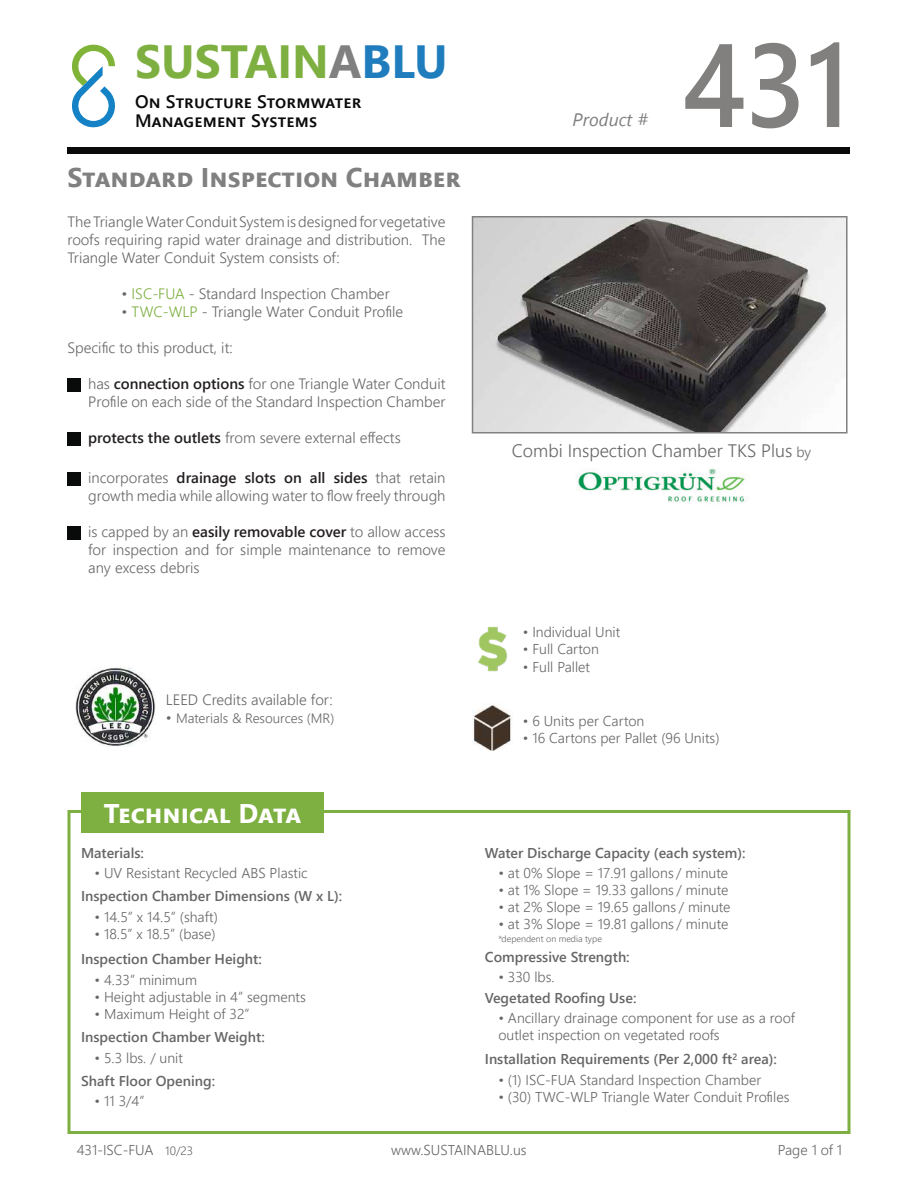
<style>
.page{position:relative;width:918px;height:1188px;background:#fff}
.page>*{position:absolute;margin:0;border:0;box-sizing:border-box;transform-origin:0 0}
.t1{font:600 118.2px "Segoe UI";color:#81807f;scale:.93 1}
.t2{font:700 46.5px "Segoe UI";color:#7eaf41}
.t3{font:700 27px "Segoe UI";letter-spacing:.02em;color:#808080}
.t4{font:700 27px "Segoe UI";letter-spacing:.005em;color:#fff}
.t5{font:600 18px/19.5px "Segoe UI";letter-spacing:.01em;color:#0a0a0a}
.t6{font:300 18px "Segoe UI";color:#666}
.t7{font:italic 18px "Segoe UI";color:#81807f}
.t8{font:300 15px/18px "Segoe UI";color:#666;text-align:justify}
.t9{font:300 14.25px "Segoe UI";color:#666}
.t10{font:600 14.25px "Segoe UI";color:#666}
.t11{font:300 13.5px "Segoe UI";color:#666}
.t12{font:300 9px "Segoe UI";color:#666}
.s1{color:#808080}
.s2{color:#207dbd}
.s3{color:#7eaf41}
.s4{font-weight:600;color:#231f20}
.s5{font-size:14.25px}
.s6{font-size:15px}
.s7{font-size:12px}
</style>
<div class="page">
<div style="left:68px;top:810px;width:782px;height:324px;border:3px solid #7eaf41"></div>
<div style="left:81px;top:793px;width:243px;height:40px;background:#7eaf41"></div>
<img style="left:475px;top:219px;width:370px;height:212px">
<div style="left:472px;top:216px;width:376px;height:218px;border:2px solid #808080"></div>
<div style="left:68px;top:378px;width:13px;height:14px;background:#090b0a"></div>
<div style="left:68px;top:472px;width:13px;height:14px;background:#090b0a"></div>
<div style="left:68px;top:526px;width:13px;height:14px;background:#090b0a"></div>
<div style="left:68px;top:432px;width:13px;height:14px;background:#090b0a"></div>
<img style="left:75px;top:667px;width:80px;height:80px">
<img style="left:473px;top:705px;width:39px;height:46px">
<img style="left:478px;top:626px;width:29px;height:46px">
<svg style="left:72px;top:44px;width:43px;height:84px"></svg>
<div style="left:68px;top:147px;width:782px;height:7px;background:#0a0a0a"></div>
<img style="left:576px;top:468px;width:173px;height:34px">
<h2 class="t2" style="left:135px;top:18px;width:314px">SUSTAIN<span class="s1">A</span><span class="s2">BLU</span></h2>
<p class="t5" style="left:135px;top:90px;width:225px">On Structure Stormwater<br>Management Systems</p>
<h3 class="t3" style="left:68px;top:152px;width:390px">Standard Inspection Chamber</h3>
<p class="t8" style="left:68px;top:211px;width:380px">The Triangle Water Conduit System is designed for vegetative roofs requiring rapid water drainage and distribution. The Triangle Water Conduit System consists of:</p>
<p class="t8" style="left:122px;top:283px;width:270px">• <span class="s3">ISC-FUA</span> - Standard Inspection Chamber</p>
<p class="t8" style="left:122px;top:301px;width:283px">• <span class="s3">TWC-WLP</span> - Triangle Water Conduit Profile</p>
<p class="t8" style="left:68px;top:337px;width:167px">Specific to this product, it:</p>
<p class="t8" style="left:88px;top:373px;width:359px">has <span class="s4">connection options</span> for one Triangle Water Conduit<br>Profile on each side of the Standard Inspection Chamber</p>
<p class="t8" style="left:88px;top:427px;width:314px"><span class="s4">protects the outlets</span> from severe external effects</p>
<p class="t8" style="left:88px;top:468px;width:359px">incorporates <span class="s4">drainage slots on all sides</span> that retain growth media while allowing water to flow freely through</p>
<p class="t8" style="left:88px;top:522px;width:359px">is capped by an <span class="s4">easily removable cover</span> to allow access for inspection and for simple maintenance to remove any excess debris</p>
<p class="t7" style="left:573px;top:103px;width:77px">Product #</p>
<h1 class="t1" style="left:683px;top:-26px;width:182px">431</h1>
<p class="t6" style="left:512px;top:434px;width:301px">Combi Inspection Chamber TKS Plus <span class="s5">by</span></p>
<p class="t9" style="left:523px;top:619px;width:99px">• Individual Unit</p>
<p class="t9" style="left:523px;top:636px;width:78px">• Full Carton</p>
<p class="t9" style="left:523px;top:653px;width:69px">• Full Pallet</p>
<p class="t8" style="left:166px;top:689px;width:169px">LEED Credits available for:</p>
<p class="t11" style="left:166px;top:706px;width:170px"><span class="s6">•</span> Materials &amp; Resources (MR)</p>
<p class="t9" style="left:523px;top:707px;width:123px">• 6 Units per Carton</p>
<p class="t9" style="left:523px;top:724px;width:198px">• 16 Cartons per Pallet (96 Units)</p>
<h3 class="t4" style="left:104px;top:788px;width:198px">Technical Data</h3>
<p class="t10" style="left:81px;top:839px;width:64px">Materials:</p>
<p class="t9" style="left:94px;top:859px;width:215px">• UV Resistant Recycled ABS Plastic</p>
<p class="t10" style="left:81px;top:883px;width:263px">Inspection Chamber Dimensions (W x L):</p>
<p class="t9" style="left:94px;top:903px;width:125px">• 14.5” x 14.5” (shaft)</p>
<p class="t9" style="left:94px;top:920px;width:123px">• 18.5” x 18.5” (base)</p>
<p class="t10" style="left:81px;top:946px;width:182px">Inspection Chamber Height:</p>
<p class="t9" style="left:94px;top:966px;width:104px">• 4.33” minimum</p>
<p class="t9" style="left:94px;top:983px;width:213px">• Height adjustable in 4” segments</p>
<p class="t9" style="left:94px;top:1000px;width:157px">• Maximum Height of 32”</p>
<p class="t10" style="left:485px;top:839px;width:262px">Water Discharge Capacity (each system):</p>
<p class="t9" style="left:498px;top:859px;width:231px">• at 0% Slope = 17.91 gallons / minute</p>
<p class="t9" style="left:498px;top:876px;width:232px">• at 1% Slope = 19.33 gallons / minute</p>
<p class="t9" style="left:498px;top:893px;width:234px">• at 2% Slope = 19.65 gallons / minute</p>
<p class="t9" style="left:498px;top:911px;width:232px">• at 3% Slope = 19.81 gallons / minute</p>
<p class="t12" style="left:498px;top:930px;width:105px">*dependent on media type</p>
<p class="t10" style="left:485px;top:944px;width:146px">Compressive Strength:</p>
<p class="t9" style="left:498px;top:964px;width:58px">• 330 lbs.</p>
<p class="t10" style="left:485px;top:984px;width:153px">Vegetated Roofing Use:</p>
<p class="t9" style="left:498px;top:1005px;width:298px">• Ancillary drainage component for use as a roof</p>
<p class="t10" style="left:81px;top:1024px;width:185px">Inspection Chamber Weight:</p>
<p class="t9" style="left:498px;top:1022px;width:223px">outlet inspection on vegetated roofs</p>
<p class="t9" style="left:94px;top:1044px;width:90px">• 5.3 lbs. / unit</p>
<p class="t10" style="left:485px;top:1046px;width:294px">Installation Requirements (Per 2,000 ft<sup>2</sup> area):</p>
<p class="t9" style="left:498px;top:1066px;width:264px">• (1) ISC-FUA Standard Inspection Chamber</p>
<p class="t9" style="left:498px;top:1083px;width:293px">• (30) TWC-WLP Triangle Water Conduit Profiles</p>
<p class="t10" style="left:81px;top:1067px;width:136px">Shaft Floor Opening:</p>
<p class="t9" style="left:94px;top:1088px;width:52px">• 11 3/4”</p>
<p class="t9" style="left:77px;top:1136px;width:118px">431-ISC-FUA <span class="s7">10/23</span></p>
<p class="t9" style="left:391px;top:1136px;width:137px">www.SUSTAINABLU.us</p>
<p class="t9" style="left:778px;top:1136px;width:66px">Page 1 of 1</p>
</div>
